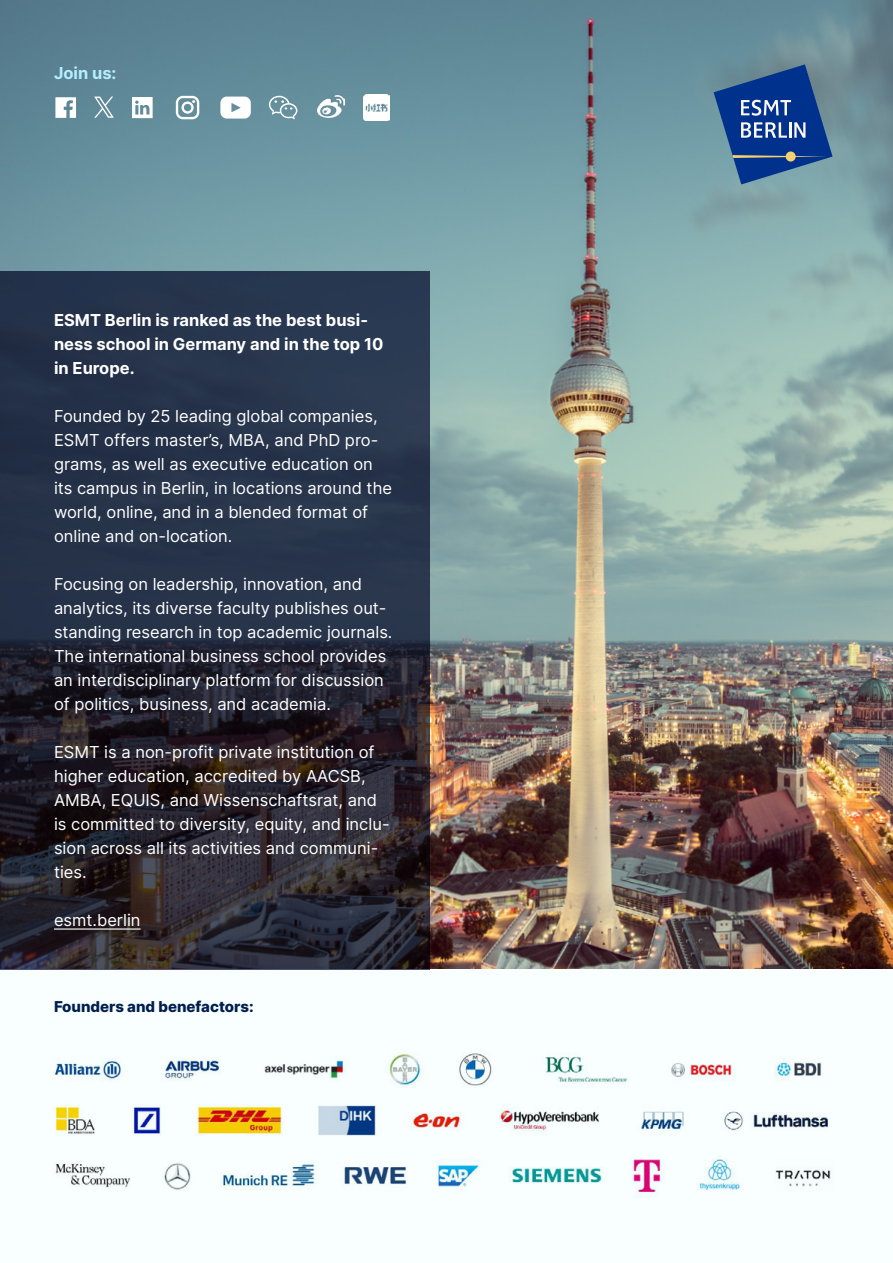
<style>
.page{position:relative;width:893px;height:1263px;background:#fff}
.page>*{position:absolute;margin:0;border:0;box-sizing:border-box;transform-origin:0 0}
.t1{font:16.5px/24px "Inter";color:#fff}
.t2{font:700 16.5px/24px "Inter";color:#fff}
.t3{font:700 16.5px "Inter";color:#b5eeff}
.t4{font:800 15px "Inter";color:#001e4e}
</style>
<div class="page">
<img style="left:0;top:0;width:893px;height:969px">
<div style="left:0;top:970px;width:893px;height:293px;background:#f9ffff"></div>
<img style="left:53px;top:1053px;width:778px;height:142px">
<svg style="left:0;top:271px;width:430px;height:699px;background:#262b3c"></svg>
<hr style="left:54px;top:928px;width:87px;height:1px;background:#fff">
<svg style="left:55px;top:97px;width:21px;height:21px"></svg>
<svg style="left:132px;top:97px;width:21px;height:21px"></svg>
<svg style="left:176px;top:96px;width:23px;height:23px"></svg>
<svg style="left:220px;top:97px;width:31px;height:22px"></svg>
<svg style="left:269px;top:96px;width:28px;height:23px"></svg>
<img style="left:317px;top:93px;width:28px;height:26px">
<img style="left:363px;top:95px;width:26px;height:26px">
<svg style="left:94px;top:97px;width:20px;height:21px"></svg>
<svg style="left:714px;top:64px;width:118px;height:120px;background:#396197"></svg>
<div style="left:786px;top:151px;width:10px;height:11px;background:#f5d070;border-radius:5px"></div>
<p class="t3" style="left:54px;top:61px;width:64px">Join us:</p>
<p class="t2" style="left:54px;top:308px;width:331px">ESMT Berlin is ranked as the best busi&shy;ness school in Germany and in the top 10 in Europe.</p>
<p class="t1" style="left:54px;top:404px;width:340px">Founded by 25 leading global companies, ESMT offers master’s, MBA, and PhD pro&shy;grams, as well as executive education on its campus in Berlin, in locations around the world, online, and in a blended format of online and on-location.</p>
<p class="t1" style="left:54px;top:572px;width:340px">Focusing on leadership, innovation, and analytics, its diverse faculty publishes out&shy;standing research in top academic journals.<br>The international business school provides an interdisciplinary platform for discussion of politics, business, and academia.</p>
<p class="t1" style="left:54px;top:740px;width:337px">ESMT is a non-profit private institution of higher education, accredited by AACSB, AMBA, EQUIS, and Wissenschaftsrat, and is committed to diversity, equity, and inclu&shy;sion across all its activities and communi&shy;ties.</p>
<p class="t1" style="left:54px;top:908px;width:88px">esmt.berlin</p>
<p class="t4" style="left:54px;top:995px;width:201px">Founders and benefactors:</p>
</div>
